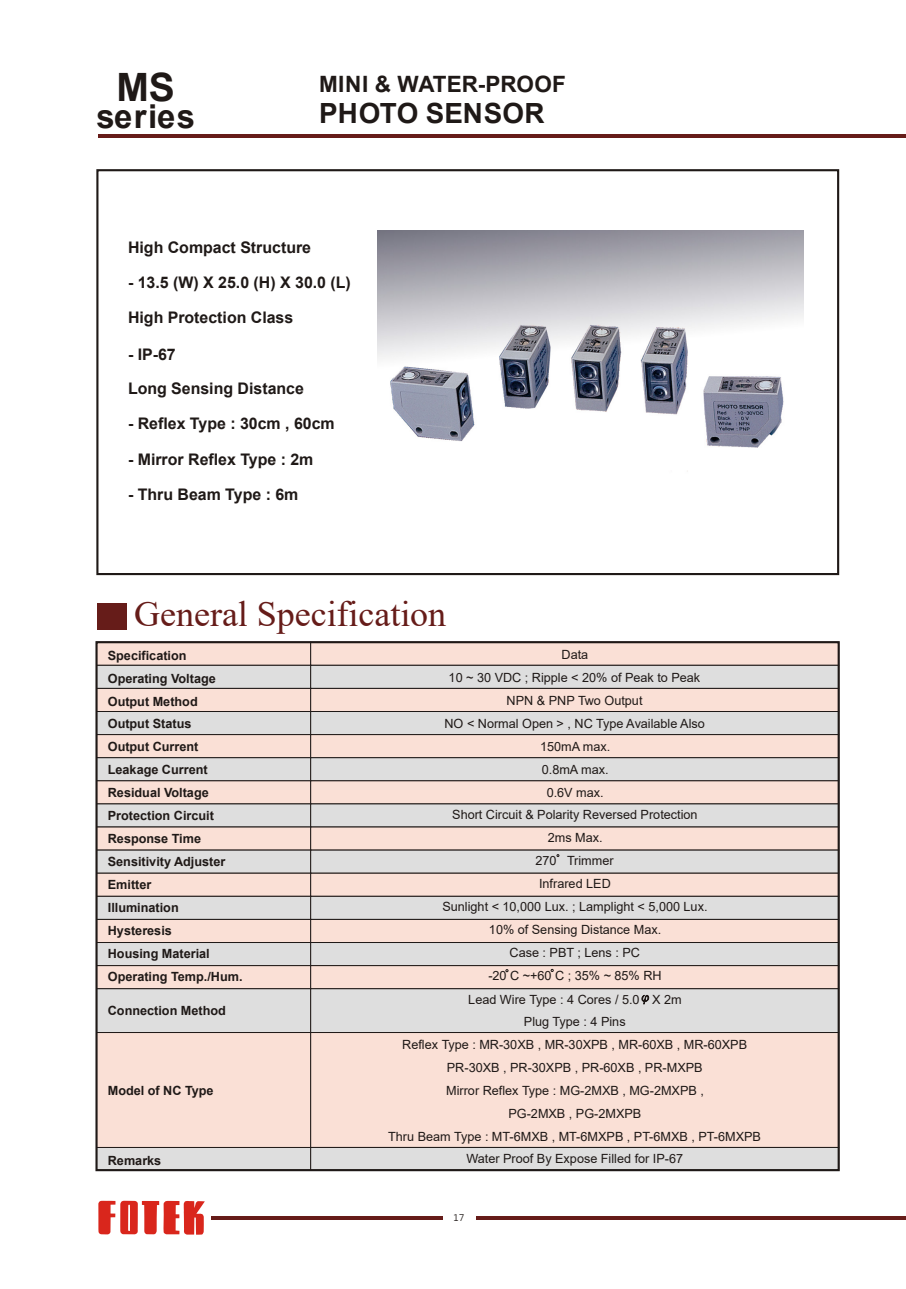
<style>
.page{position:relative;width:906px;height:1289px;background:#fff}
.page>*{position:absolute;margin:0;border:0;box-sizing:border-box;transform-origin:0 0}
.t1{font:700 39px "Arial";color:#1f1917}
.t2{font:36px "Times New Roman";color:#661c19}
.t3{font:700 33px "Arial";letter-spacing:.04em;color:#1f1917}
.t4{font:700 27.75px "Arial";color:#1f1917}
.t5{font:700 22.5px "Arial";color:#1f1917}
.t6{font:700 15.9px/33.8px "Arial";color:#1f1917}
.t7{font:12.6px/23px "Arial";color:#1f1917;text-align:center}
.t8{font:700 12.6px/23px "Arial";color:#1f1917}
.t9{font:9px "Microsoft Jheng Hei";color:#1f1917}
</style>
<div class="page">
<div style="left:96px;top:1147px;width:215px;height:23px;background:#dedede;border:1px solid #1f1917"></div>
<svg style="left:476px;top:1216px;width:429px;height:3px"></svg>
<svg style="left:211px;top:1216px;width:231px;height:3px"></svg>
<svg style="left:98px;top:1200px;width:107px;height:34px"></svg>
<hr style="left:98px;top:134px;width:808px;height:4px;background:#661c19">
<div style="left:97px;top:603px;width:30px;height:26px;background:#661c19"></div>
<div style="left:96px;top:169px;width:743px;height:406px;border:2px solid #1f1917"></div>
<div style="left:96px;top:642px;width:215px;height:23px;background:#fae0d6"></div>
<div style="left:310px;top:642px;width:529px;height:23px;background:#fae0d6"></div>
<div style="left:96px;top:665px;width:215px;height:24px;background:#dedede;border:1px solid #1f1917"></div>
<div style="left:310px;top:665px;width:529px;height:24px;background:#dedede;border:1px solid #1f1917"></div>
<div style="left:96px;top:688px;width:215px;height:24px;background:#fae0d6;border:1px solid #1f1917"></div>
<div style="left:310px;top:688px;width:529px;height:24px;background:#fae0d6;border:1px solid #1f1917"></div>
<div style="left:96px;top:711px;width:215px;height:24px;background:#dedede;border:1px solid #1f1917"></div>
<div style="left:310px;top:711px;width:529px;height:24px;background:#dedede;border:1px solid #1f1917"></div>
<div style="left:96px;top:734px;width:215px;height:24px;background:#fae0d6;border:1px solid #1f1917"></div>
<div style="left:310px;top:734px;width:529px;height:24px;background:#fae0d6;border:1px solid #1f1917"></div>
<div style="left:96px;top:757px;width:215px;height:24px;background:#dedede;border:1px solid #1f1917"></div>
<div style="left:310px;top:757px;width:529px;height:24px;background:#dedede;border:1px solid #1f1917"></div>
<div style="left:96px;top:780px;width:215px;height:24px;background:#fae0d6;border:1px solid #1f1917"></div>
<div style="left:310px;top:780px;width:529px;height:24px;background:#fae0d6;border:1px solid #1f1917"></div>
<div style="left:96px;top:803px;width:215px;height:24px;background:#dedede;border:1px solid #1f1917"></div>
<div style="left:310px;top:803px;width:529px;height:24px;background:#dedede;border:1px solid #1f1917"></div>
<div style="left:96px;top:826px;width:215px;height:24px;background:#fae0d6;border:1px solid #1f1917"></div>
<div style="left:310px;top:826px;width:529px;height:24px;background:#fae0d6;border:1px solid #1f1917"></div>
<div style="left:96px;top:849px;width:215px;height:24px;background:#dedede"></div>
<div style="left:310px;top:849px;width:529px;height:24px;background:#dedede"></div>
<div style="left:96px;top:872px;width:215px;height:24px;background:#fae0d6;border:1px solid #1f1917"></div>
<div style="left:310px;top:872px;width:529px;height:24px;background:#fae0d6;border:1px solid #1f1917"></div>
<div style="left:96px;top:896px;width:215px;height:23px;background:#dedede;border:1px solid #1f1917"></div>
<div style="left:310px;top:896px;width:529px;height:23px;background:#dedede;border:1px solid #1f1917"></div>
<div style="left:96px;top:919px;width:215px;height:24px;background:#fae0d6;border:1px solid #1f1917"></div>
<div style="left:310px;top:919px;width:529px;height:24px;background:#fae0d6;border:1px solid #1f1917"></div>
<div style="left:96px;top:942px;width:215px;height:24px;background:#dedede;border:1px solid #1f1917"></div>
<div style="left:310px;top:942px;width:529px;height:24px;background:#dedede;border:1px solid #1f1917"></div>
<div style="left:96px;top:965px;width:215px;height:24px;background:#fae0d6;border:1px solid #1f1917"></div>
<div style="left:310px;top:965px;width:529px;height:24px;background:#fae0d6;border:1px solid #1f1917"></div>
<div style="left:96px;top:988px;width:215px;height:45px;background:#dedede;border:1px solid #1f1917"></div>
<div style="left:310px;top:988px;width:529px;height:45px;background:#dedede;border:1px solid #1f1917"></div>
<div style="left:96px;top:1032px;width:215px;height:115px;background:#fae0d6;border:1px solid #1f1917"></div>
<div style="left:310px;top:1032px;width:529px;height:115px;background:#fae0d6;border:1px solid #1f1917"></div>
<div style="left:310px;top:1147px;width:529px;height:23px;background:#dedede;border:1px solid #1f1917"></div>
<svg style="left:642px;top:995px;width:7px;height:10px"></svg>
<img style="left:378px;top:230px;width:425px;height:242px">
<p class="t1" style="left:116px;top:66px;width:60px">MS</p>
<p class="t5" style="left:319px;top:72px;width:248px">MINI &amp; WATER-PROOF</p>
<p class="t4" style="left:319px;top:98px;width:227px">PHOTO SENSOR</p>
<p class="t3" style="left:96px;top:98px;width:100px">series</p>
<p class="t6" style="left:128px;top:230px;width:185px">High Compact Structure</p>
<p class="t6" style="left:128px;top:266px;width:224px">- 13.5 (W) X 25.0 (H) X 30.0 (L)</p>
<p class="t6" style="left:128px;top:301px;width:167px">High Protection Class</p>
<p class="t6" style="left:128px;top:338px;width:177px">- IP-67<br>Long Sensing Distance</p>
<p class="t6" style="left:128px;top:407px;width:208px">- Reflex Type : 30cm , 60cm</p>
<p class="t6" style="left:128px;top:442px;width:187px">- Mirror Reflex Type : 2m</p>
<p class="t6" style="left:128px;top:477px;width:172px">- Thru Beam Type : 6m</p>
<p class="t2" style="left:134px;top:593px;width:314px">General Specification</p>
<p class="t8" style="left:108px;top:644px;width:136px">Specification<br>Operating Voltage<br>Output Method<br>Output Status<br>Output Current<br>Leakage Current<br>Residual Voltage<br>Protection Circuit<br>Response Time<br>Sensitivity Adjuster<br>Emitter<br>Illumination<br>Hysteresis<br>Housing Material<br>Operating Temp./Hum.</p>
<p class="t7" style="left:562px;top:643px;width:28px">Data</p>
<p class="t7" style="left:449px;top:666px;width:253px">10 ~ 30 VDC ; Ripple &lt; 20% of Peak to Peak<br>NPN &amp; PNP Two Output</p>
<p class="t7" style="left:445px;top:712px;width:262px">NO &lt; Normal Open &gt; , NC Type Available Also<br>150mA max.</p>
<p class="t7" style="left:452px;top:757px;width:247px">0.8mA max.<br>0.6V max.<br>Short Circuit &amp; Polarity Reversed Protection<br>2ms Max.<br>270 Trimmer<br>Infrared LED</p>
<p class="t7" style="left:442px;top:895px;width:267px">Sunlight &lt; 10,000 Lux. ; Lamplight &lt; 5,000 Lux.<br>10% of Sensing Distance Max.<br>Case : PBT ; Lens : PC<br>-20 C ~+60 C ; 35% ~ 85% RH</p>
<p class="t8" style="left:108px;top:998px;width:120px">Connection Method</p>
<p class="t8" style="left:108px;top:1079px;width:107px">Model of NC Type</p>
<p class="t8" style="left:108px;top:1148px;width:55px">Remarks</p>
<p class="t7" style="left:468px;top:987px;width:215px">Lead Wire Type : 4 Cores / 5.0 X 2m</p>
<p class="t7" style="left:402px;top:1010px;width:346px">Plug Type : 4 Pins<br>Reflex Type : MR-30XB , MR-30XPB , MR-60XB , MR-60XPB PR-30XB , PR-30XPB , PR-60XB , PR-MXPB<br>Mirror Reflex Type : MG-2MXB , MG-2MXPB ,<br>PG-2MXB , PG-2MXPB</p>
<p class="t7" style="left:388px;top:1125px;width:374px;line-height:22.4px">Thru Beam Type : MT-6MXB , MT-6MXPB , PT-6MXB , PT-6MXPB<br>Water Proof By Expose Filled for IP-67</p>
<p class="t9" style="left:454px;top:1211px;width:12px">17</p>
</div>
